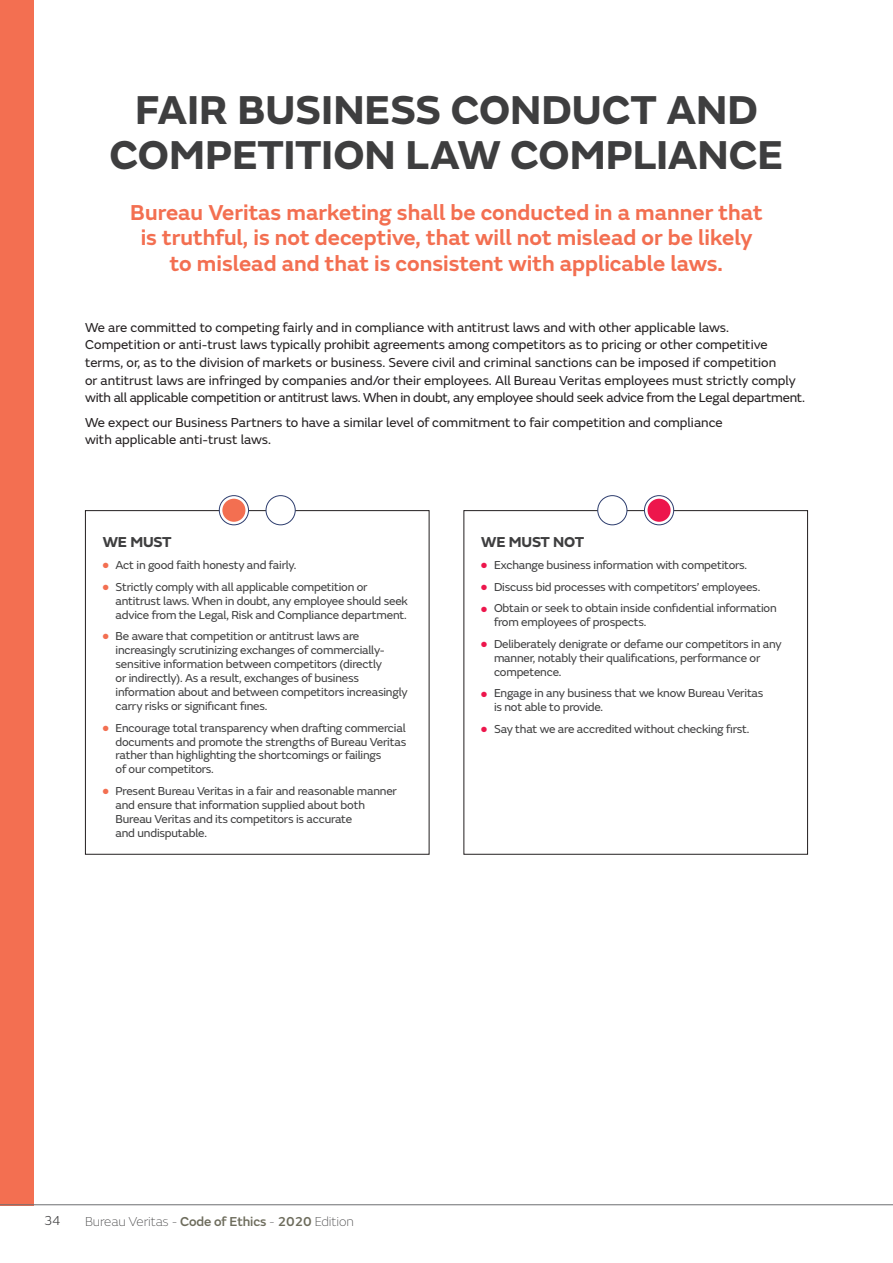
<style>
.page{position:relative;width:893px;height:1263px;background:#fff}
.page>*{position:absolute;margin:0;border:0;box-sizing:border-box;transform-origin:0 0}
.t1{font:700 42px/45px "FS Emeric";letter-spacing:-.005em;color:#3e3e3f;text-align:center}
.t2{font:600 22.5px/25.5px "FS Emeric";color:#f36f51;text-align:center}
.t3{font:700 15px "FS Emeric";letter-spacing:-.01em;color:#3e3e3f}
.t4{font:13.5px/17.7px "FS Emeric";color:#231f20}
.t5{font:100 13.5px "FS Emeric";letter-spacing:-.01em;color:#3e3e3f}
.t6{font:300 13.5px "FS Emeric";color:#3e3e3f}
.t7{font:12px/14px "FS Emeric";letter-spacing:-.015em;color:#3e3e3f}
.s1{color:#f36f51}
.s2{color:#ed164c}
.s3{font-weight:500;color:#6d6c5c}
</style>
<div class="page">
<div style="left:0;top:0;width:34px;height:1205px;background:#f36f51"></div>
<hr style="left:0;top:1204px;width:893px;height:1px;background:#6c6d70">
<div style="left:85px;top:510px;width:344px;height:345px;border:1px solid #231f20"></div>
<div style="left:463px;top:510px;width:345px;height:345px;border:1px solid #231f20"></div>
<svg style="left:219px;top:496px;width:29px;height:29px"></svg>
<div style="left:219px;top:495px;width:30px;height:30px;border:1px solid #2d3d6e;border-radius:50%"></div>
<svg style="left:266px;top:496px;width:29px;height:29px"></svg>
<div style="left:266px;top:495px;width:30px;height:30px;border:1px solid #2d3d6e;border-radius:50%"></div>
<div style="left:222px;top:499px;width:23px;height:23px;background:#f36f51;border-radius:50%"></div>
<div style="left:269px;top:499px;width:23px;height:23px;background:#fff;border-radius:50%"></div>
<svg style="left:598px;top:496px;width:29px;height:29px"></svg>
<div style="left:597px;top:495px;width:30px;height:30px;border:1px solid #2d3d6e;border-radius:50%"></div>
<svg style="left:644px;top:496px;width:30px;height:29px"></svg>
<div style="left:644px;top:495px;width:30px;height:30px;border:1px solid #2d3d6e;border-radius:50%"></div>
<div style="left:601px;top:499px;width:23px;height:23px;background:#fff;border-radius:50%"></div>
<div style="left:647px;top:499px;width:24px;height:23px;background:#ed164c;border-radius:50%"></div>
<h1 class="t1" style="left:110px;top:92px;width:675px">FAIR BUSINESS CONDUCT AND<br>COMPETITION LAW COMPLIANCE</h1>
<h2 class="t2" style="left:130px;top:202px;width:634px">Bureau Veritas marketing shall be conducted in a manner that is truthful, is not deceptive, that will not mislead or be likely to mislead and that is consistent with applicable laws.</h2>
<p class="t4" style="left:85px;top:319px;width:721px">We are committed to competing fairly and in compliance with antitrust laws and with other applicable laws.<br>Competition or anti-trust laws typically prohibit agreements among competitors as to pricing or other competitive terms, or, as to the division of markets or business. Severe civil and criminal sanctions can be imposed if competition<br>or antitrust laws are infringed by companies and/or their employees. All Bureau Veritas employees must strictly comply with all applicable competition or antitrust laws. When in doubt, any employee should seek advice from the Legal department.</p>
<p class="t4" style="left:85px;top:414px;width:639px">We expect our Business Partners to have a similar level of commitment to fair competition and compliance with applicable anti-trust laws.</p>
<p class="t3" style="left:103px;top:537px;width:70px">WE MUST</p>
<p class="t7" style="left:103px;top:559px;width:195px"><span class="s1">●</span> Act in good faith honesty and fairly.</p>
<p class="t7" style="left:116px;top:581px;width:294px;text-indent:-13px"><span class="s1">●</span> Strictly comply with all applicable competition or antitrust laws. When in doubt, any employee should seek advice from the Legal, Risk and Compliance department.</p>
<p class="t7" style="left:116px;top:630px;width:293px;text-indent:-13px"><span class="s1">●</span> Be aware that competition or antitrust laws are increasingly scrutinizing exchanges of commercially&shy;sensitive information between competitors (directly<br>or indirectly). As a result, exchanges of business information about and between competitors increasingly carry risks or significant fines.</p>
<p class="t7" style="left:116px;top:722px;width:292px;text-indent:-13px"><span class="s1">●</span> Encourage total transparency when drafting commercial documents and promote the strengths of Bureau Veritas rather than highlighting the shortcomings or failings<br>of our competitors.</p>
<p class="t7" style="left:116px;top:785px;width:283px;text-indent:-13px"><span class="s1">●</span> Present Bureau Veritas in a fair and reasonable manner and ensure that information supplied about both Bureau Veritas and its competitors is accurate<br>and undisputable.</p>
<p class="t3" style="left:481px;top:537px;width:104px">WE MUST NOT</p>
<p class="t7" style="left:481px;top:559px;width:267px"><span class="s2">●</span> Exchange business information with competitors.</p>
<p class="t7" style="left:481px;top:581px;width:281px"><span class="s2">●</span> Discuss bid processes with competitors’ employees.</p>
<p class="t7" style="left:494px;top:602px;width:284px;text-indent:-13px"><span class="s2">●</span> Obtain or seek to obtain inside confidential information from employees of prospects.</p>
<p class="t7" style="left:494px;top:638px;width:289px;text-indent:-13px"><span class="s2">●</span> Deliberately denigrate or defame our competitors in any manner, notably their qualifications, performance or competence.</p>
<p class="t7" style="left:494px;top:687px;width:271px;text-indent:-13px"><span class="s2">●</span> Engage in any business that we know Bureau Veritas is not able to provide.</p>
<p class="t7" style="left:481px;top:723px;width:270px"><span class="s2">●</span> Say that we are accredited without checking first.</p>
<p class="t6" style="left:44px;top:1215px;width:18px">34</p>
<p class="t5" style="left:85px;top:1216px;width:270px">Bureau Veritas - <span class="s3">Code of Ethics</span> - <span class="s3">2020</span> Edition</p>
</div>
